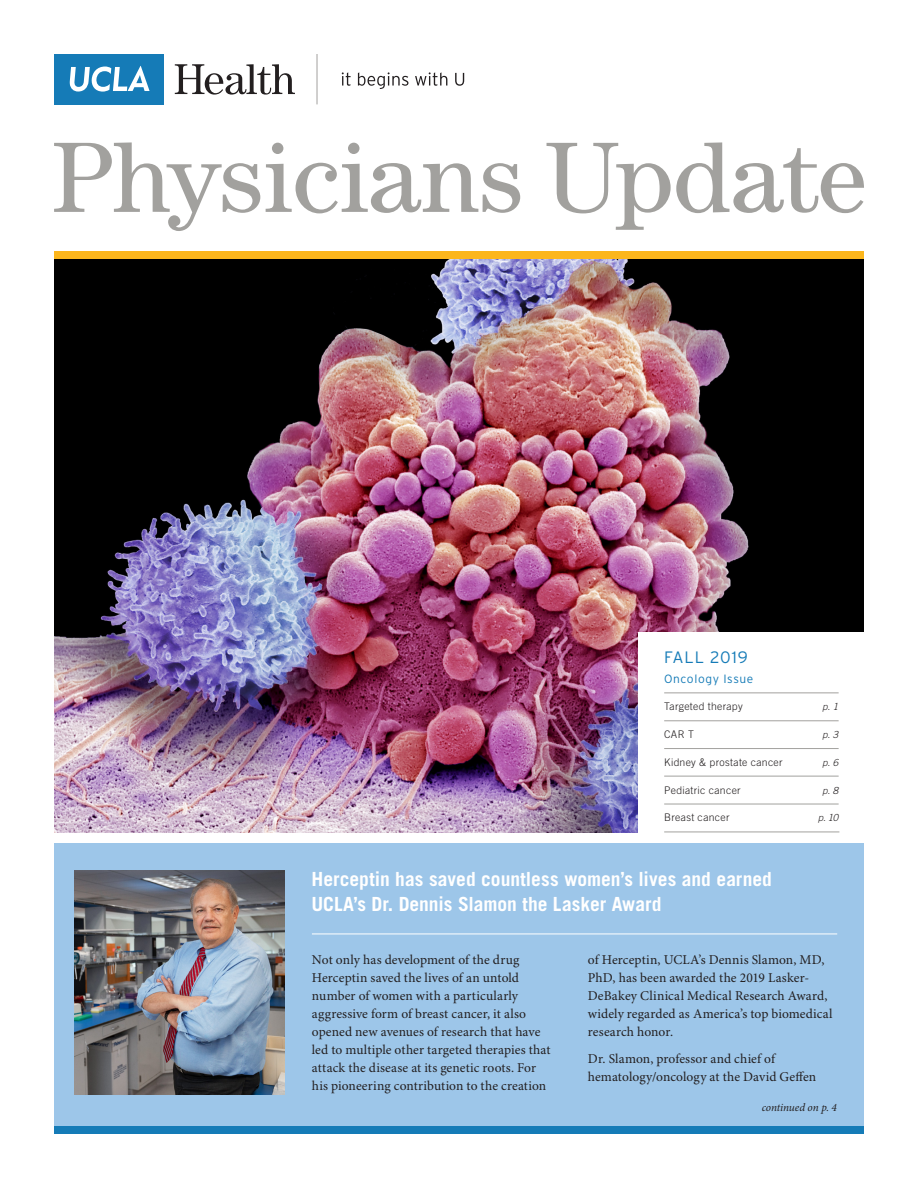
<style>
.page{position:relative;width:918px;height:1188px;background:#fff}
.page>*{position:absolute;margin:0;border:0;box-sizing:border-box;transform-origin:0 0}
.t1{font:103.5px "Century Book ITC";letter-spacing:-.025em;color:#a2a19e}
.t2{font:700 19.5px/25.5px "Trade Gothic";color:#fff}
.t3{font:300 16.5px "Interstate";letter-spacing:.045em;color:#157bb7}
.Blue_CTA{font:13.5px/18px "Minion Pro";letter-spacing:.005em;color:#231f20}
.t4{font:300 12px "Interstate";letter-spacing:.05em;color:#157bb7}
.t5{font:italic 11.25px "Minion Pro";letter-spacing:-.01em;color:#231f20}
.t6{font:300 10.5px "Trade Gothic";letter-spacing:.025em;color:#231f20}
.t7{font:italic 300 9.75px "Trade Gothic";color:#231f20}
</style>
<div class="page">
<img style="left:54px;top:259px;width:810px;height:573px">
<div style="left:54px;top:251px;width:810px;height:8px;background:#fcb61c"></div>
<hr style="left:317px;top:54px;width:1px;height:50px;background:#a2a19e">
<svg style="left:342px;top:72px;width:9px;height:14px"></svg>
<svg style="left:358px;top:72px;width:50px;height:17px"></svg>
<svg style="left:415px;top:72px;width:32px;height:14px"></svg>
<svg style="left:455px;top:73px;width:9px;height:13px"></svg>
<div style="left:54px;top:54px;width:109px;height:51px;background:#157bb7"></div>
<svg style="left:70px;top:66px;width:80px;height:26px"></svg>
<svg style="left:175px;top:64px;width:120px;height:31px"></svg>
<div style="left:638px;top:632px;width:253px;height:206px;background:#fff"></div>
<hr style="left:664px;top:721px;width:175px;height:1px;background:#a2a19e">
<hr style="left:664px;top:693px;width:175px;height:1px;background:#a2a19e">
<hr style="left:664px;top:748px;width:175px;height:1px;background:#a2a19e">
<hr style="left:664px;top:776px;width:175px;height:1px;background:#a2a19e">
<hr style="left:664px;top:804px;width:175px;height:1px;background:#a2a19e">
<hr style="left:664px;top:832px;width:175px;height:1px;background:#a2a19e">
<div style="left:54px;top:844px;width:810px;height:286px;background:#9dc6e9"></div>
<div style="left:54px;top:1126px;width:810px;height:8px;background:#157bb7"></div>
<hr style="left:312px;top:934px;width:525px;height:1px;background:#fff">
<img style="left:74px;top:871px;width:211px;height:223px">
<p class="t1" style="left:51px;top:118px;width:818px">Physicians Update</p>
<p class="t3" style="left:664px;top:648px;width:85px">FALL 2019</p>
<p class="t4" style="left:664px;top:671px;width:91px">Oncology Issue</p>
<p class="t6" style="left:664px;top:700px;width:80px">Targeted therapy</p>
<p class="t7" style="left:822px;top:701px;width:18px">p. 1</p>
<p class="t6" style="left:664px;top:728px;width:31px">CAR T</p>
<p class="t7" style="left:822px;top:729px;width:18px">p. 3</p>
<p class="t6" style="left:664px;top:756px;width:120px">Kidney &amp; prostate cancer</p>
<p class="t7" style="left:822px;top:757px;width:18px">p. 6</p>
<p class="t6" style="left:664px;top:784px;width:78px">Pediatric cancer</p>
<p class="t7" style="left:822px;top:784px;width:18px">p. 8</p>
<p class="t6" style="left:664px;top:811px;width:67px">Breast cancer</p>
<p class="t7" style="left:818px;top:812px;width:22px">p. 10</p>
<p class="t2" style="left:312px;top:866px;width:462px">Herceptin has saved countless women’s lives and earned<br>UCLA’s Dr. Dennis Slamon the Lasker Award</p>
<p class="Blue_CTA" style="left:312px;top:951px;width:240px">Not only has development of the drug Herceptin saved the lives of an untold number of women with a particularly aggressive form of breast cancer, it also opened new avenues of research that have led to multiple other targeted therapies that attack the disease at its genetic roots. For his pioneering contribution to the creation</p>
<p class="Blue_CTA" style="left:588px;top:951px;width:246px">of Herceptin, UCLA’s Dennis Slamon, MD, PhD, has been awarded the 2019 Lasker-DeBakey Clinical Medical Research Award, widely regarded as America’s top biomedical research honor.</p>
<p class="Blue_CTA" style="left:588px;top:1050px;width:230px">Dr. Slamon, professor and chief of hematology/oncology at the David Geffen</p>
<p class="t5" style="left:762px;top:1099px;width:77px">continued on p. 4</p>
</div>
